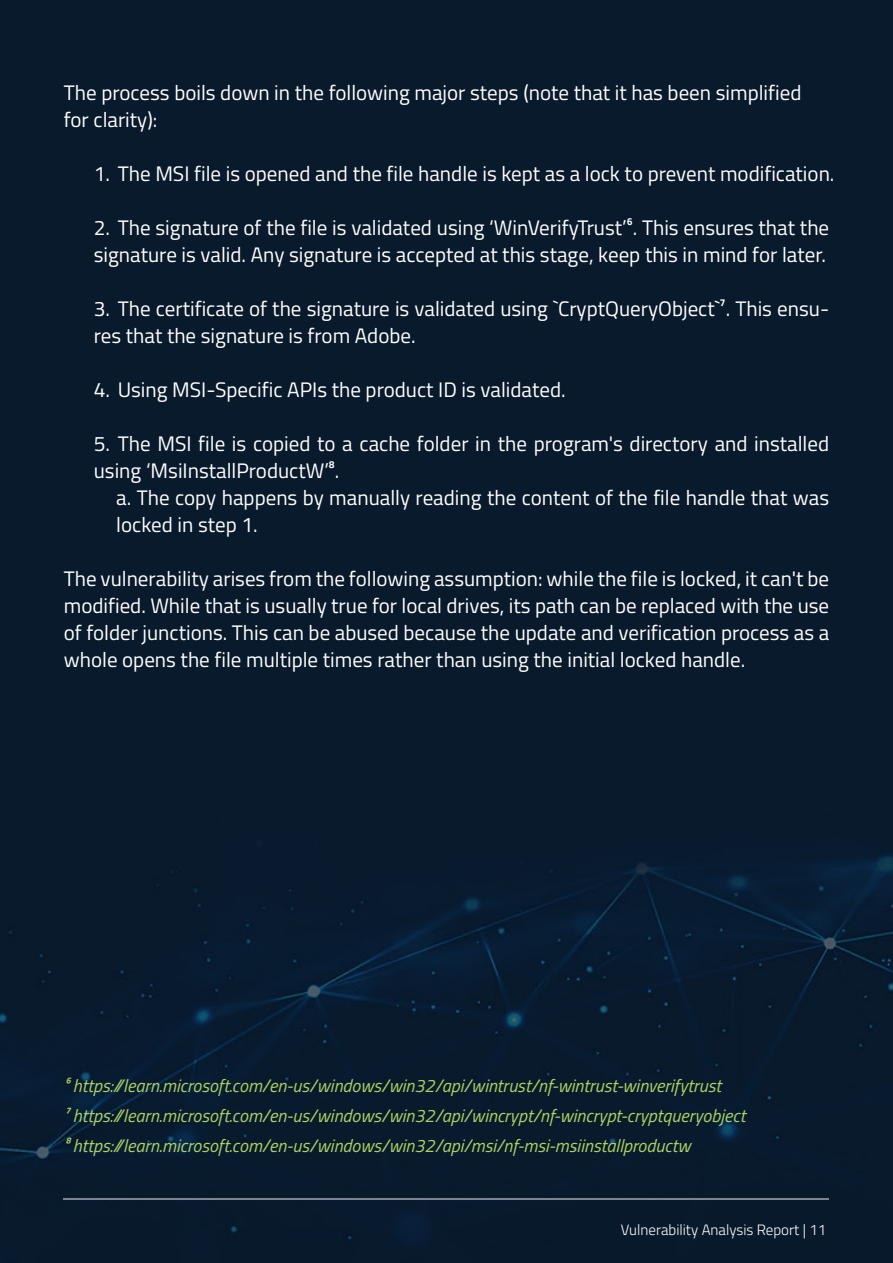
<style>
.page{position:relative;width:893px;height:1263px;background:#091a2c}
.page>*{position:absolute;margin:0;border:0;box-sizing:border-box;transform-origin:0 0}
.t1{font:21px/27px "Titillium Web";color:#fff}
.t2{font:italic 18px/30px "Titillium Web";color:#add461}
.t3{font:300 15px "Titillium Web";color:#fff}
</style>
<div class="page">
<hr style="left:64px;top:1198px;width:765px;height:2px;background:#7c858c">
<p class="t1" style="left:64px;top:78px;width:739px">The process boils down in the following major steps (note that it has been simplified for clarity):</p>
<p class="t1" style="left:94px;top:159px;width:742px">1. The MSI file is opened and the file handle is kept as a lock to prevent modification.</p>
<p class="t1" style="left:94px;top:213px;width:737px">2. The signature of the file is validated using ‘WinVerifyTrust’⁶. This ensures that the signature is valid. Any signature is accepted at this stage, keep this in mind for later.</p>
<p class="t1" style="left:94px;top:294px;width:737px">3. The certificate of the signature is validated using `CryptQueryObject`⁷. This ensu&shy;res that the signature is from Adobe.</p>
<p class="t1" style="left:94px;top:375px;width:473px">4. Using MSI-Specific APIs the product ID is validated.</p>
<p class="t1" style="left:94px;top:429px;width:737px">5. The MSI file is copied to a cache folder in the program's directory and installed using ‘MsiInstallProductW’⁸.</p>
<p class="t1" style="left:116px;top:483px;width:714px">a. The copy happens by manually reading the content of the file handle that was locked in step 1.</p>
<p class="t1" style="left:64px;top:564px;width:767px;text-align:justify">The vulnerability arises from the following assumption: while the file is locked, it can't be modified. While that is usually true for local drives, its path can be replaced with the use of folder junctions. This can be abused because the update and verification process as a whole opens the file multiple times rather than using the initial locked handle.</p>
<p class="t2" style="left:64px;top:1069px;width:683px">⁶ https://learn.microsoft.com/en-us/windows/win32/api/wintrust/nf-wintrust-winverifytrust<br>⁷ https://learn.microsoft.com/en-us/windows/win32/api/wincrypt/nf-wincrypt-cryptqueryobject<br>⁸ https://learn.microsoft.com/en-us/windows/win32/api/msi/nf-msi-msiinstallproductw</p>
<p class="t3" style="left:621px;top:1219px;width:207px">Vulnerability Analysis Report | 11</p>
</div>
